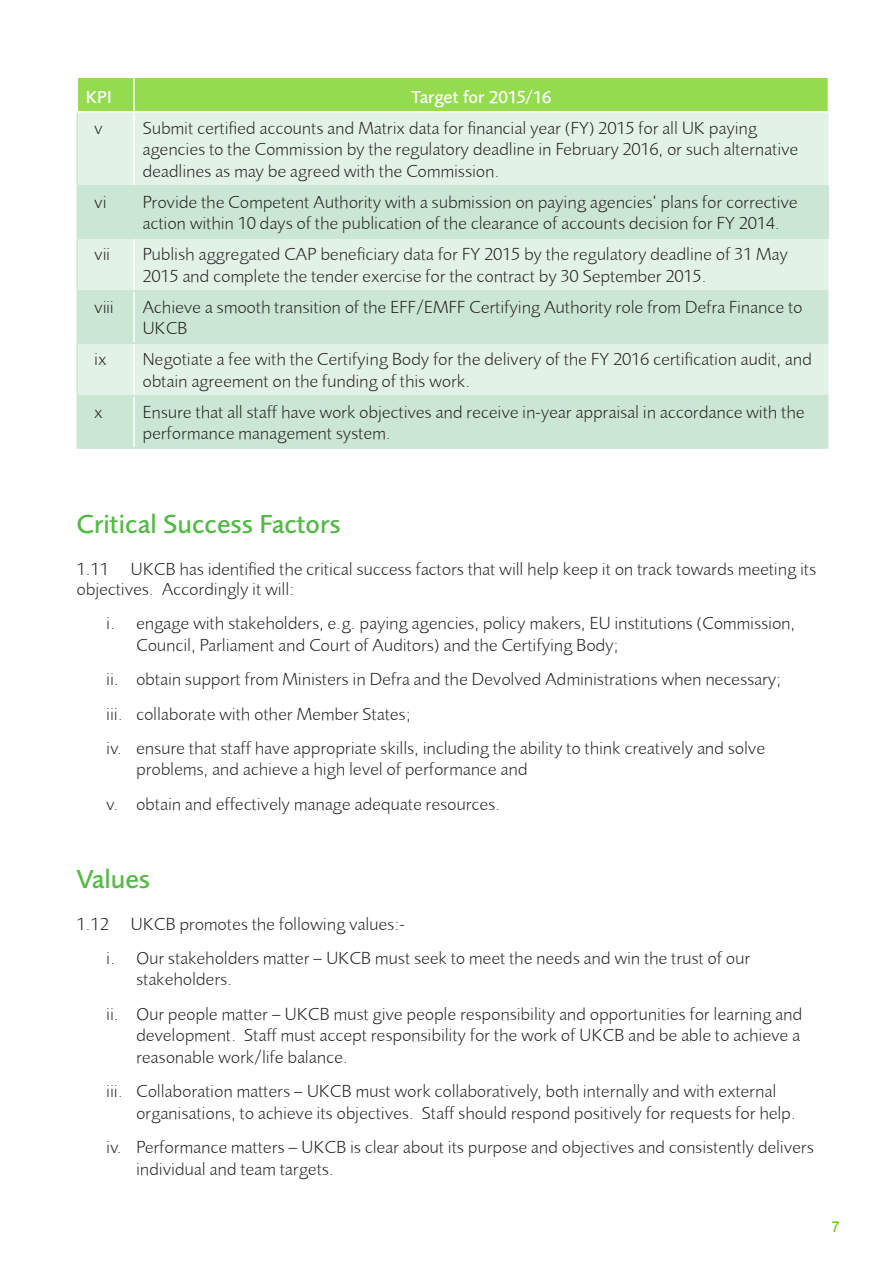
<style>
.page{position:relative;width:893px;height:1263px;background:#fff}
.page>*{position:absolute;margin:0;border:0;box-sizing:border-box;transform-origin:0 0}
.t1{font:500 27px "Foundry Sans";color:#55b948}
.t2{font:300 18px/21.6px "Foundry Sans";color:#231f20}
.t3{font:500 18px "Foundry Sans";letter-spacing:-.005em;color:#fff}
.t4{font:15px "Arial";color:#6c0}
</style>
<div class="page">
<div style="left:78px;top:78px;width:750px;height:33px;background:#94db4d"></div>
<div style="left:78px;top:113px;width:750px;height:72px;background:#e3f2e7"></div>
<svg style="left:78px;top:187px;width:750px;height:260px;background:#d4eada"></svg>
<hr style="left:133px;top:78px;width:2px;height:33px;background:#fff">
<hr style="left:133px;top:113px;width:2px;height:72px;background:#fff">
<hr style="left:133px;top:239px;width:2px;height:51px;background:#fff">
<hr style="left:133px;top:291px;width:2px;height:51px;background:#fff">
<hr style="left:133px;top:344px;width:2px;height:51px;background:#fff">
<hr style="left:133px;top:396px;width:2px;height:51px;background:#fff">
<hr style="left:77px;top:185px;width:57px;height:2px;background:#cbe6d3">
<hr style="left:77px;top:187px;width:1px;height:51px;background:#cbe6d3">
<hr style="left:134px;top:185px;width:695px;height:2px;background:#cbe6d3">
<hr style="left:133px;top:187px;width:2px;height:51px;background:#cbe6d3">
<hr style="left:828px;top:187px;width:1px;height:51px;background:#cbe6d3">
<hr style="left:77px;top:238px;width:57px;height:1px;background:#cbe6d3">
<hr style="left:134px;top:238px;width:695px;height:1px;background:#cbe6d3">
<hr style="left:77px;top:113px;width:1px;height:72px;background:#cbe6d3">
<hr style="left:77px;top:239px;width:1px;height:51px;background:#cbe6d3">
<hr style="left:77px;top:290px;width:57px;height:1px;background:#cbe6d3">
<hr style="left:77px;top:291px;width:1px;height:51px;background:#cbe6d3">
<hr style="left:134px;top:290px;width:694px;height:1px;background:#cbe6d3">
<hr style="left:77px;top:342px;width:57px;height:2px;background:#cbe6d3">
<hr style="left:77px;top:344px;width:1px;height:51px;background:#cbe6d3">
<hr style="left:134px;top:342px;width:694px;height:2px;background:#cbe6d3">
<hr style="left:77px;top:395px;width:57px;height:1px;background:#cbe6d3">
<hr style="left:77px;top:396px;width:1px;height:51px;background:#cbe6d3">
<hr style="left:134px;top:395px;width:694px;height:1px;background:#cbe6d3">
<hr style="left:77px;top:447px;width:57px;height:2px;background:#cbe6d3">
<hr style="left:134px;top:447px;width:694px;height:2px;background:#cbe6d3">
<p class="t3" style="left:86px;top:86px;width:27px">KPI</p>
<p class="t3" style="left:411px;top:86px;width:142px">Target for 2015/16</p>
<p class="t2" style="left:94px;top:117px;width:10px">v</p>
<p class="t2" style="left:142px;top:117px;width:657px">Submit certified accounts and Matrix data for financial year (FY) 2015 for all UK paying agencies to the Commission by the regulatory deadline in February 2016, or such alternative deadlines as may be agreed with the Commission.</p>
<p class="t2" style="left:94px;top:191px;width:14px">vi</p>
<p class="t2" style="left:142px;top:191px;width:657px">Provide the Competent Authority with a submission on paying agencies’ plans for corrective action within 10 days of the publication of the clearance of accounts decision for FY 2014.</p>
<p class="t2" style="left:94px;top:243px;width:17px">vii</p>
<p class="t2" style="left:142px;top:243px;width:647px">Publish aggregated CAP beneficiary data for FY 2015 by the regulatory deadline of 31 May<br>2015 and complete the tender exercise for the contract by 30 September 2015.</p>
<p class="t2" style="left:94px;top:296px;width:21px">viii</p>
<p class="t2" style="left:142px;top:296px;width:661px">Achieve a smooth transition of the EFF/EMFF Certifying Authority role from Defra Finance to<br>UKCB</p>
<p class="t2" style="left:94px;top:348px;width:14px">ix</p>
<p class="t2" style="left:142px;top:348px;width:671px">Negotiate a fee with the Certifying Body for the delivery of the FY 2016 certification audit, and obtain agreement on the funding of this work.</p>
<p class="t2" style="left:94px;top:401px;width:10px">x</p>
<p class="t2" style="left:142px;top:401px;width:664px">Ensure that all staff have work objectives and receive in-year appraisal in accordance with the performance management system.</p>
<h1 class="t1" style="left:77px;top:508px;width:266px">Critical Success Factors</h1>
<p class="t2" style="left:77px;top:558px;width:741px;line-height:20.2px">1.11 UKCB has identified the critical success factors that will help keep it on track towards meeting its objectives. Accordingly it will:</p>
<p class="t2" style="left:136px;top:612px;width:661px;text-indent:-30px">i. engage with stakeholders, e.g. paying agencies, policy makers, EU institutions (Commission,<br>Council, Parliament and Court of Auditors) and the Certifying Body;</p>
<p class="t2" style="left:106px;top:662px;width:676px;line-height:34.3px">ii. obtain support from Ministers in Defra and the Devolved Administrations when necessary; iii. collaborate with other Member States;<br>iv. ensure that staff have appropriate skills, including the ability to think creatively and solve</p>
<p class="t2" style="left:106px;top:752px;width:423px;line-height:34.3px;text-indent:30px">problems, and achieve a high level of performance and v. obtain and effectively manage adequate resources.</p>
<h1 class="t1" style="left:77px;top:863px;width:75px">Values</h1>
<p class="t2" style="left:106px;top:906px;width:645px;line-height:34.3px;text-indent:-30px">1.12 UKCB promotes the following values:-<br>i. Our stakeholders matter – UKCB must seek to meet the needs and win the trust of our</p>
<p class="t2" style="left:106px;top:962px;width:697px;line-height:34.3px;text-indent:30px">stakeholders.<br>ii. Our people matter – UKCB must give people responsibility and opportunities for learning and</p>
<p class="t2" style="left:136px;top:1024px;width:665px">development. Staff must accept responsibility for the work of UKCB and be able to achieve a reasonable work/life balance.</p>
<p class="t2" style="left:136px;top:1080px;width:661px;text-indent:-30px">iii. Collaboration matters – UKCB must work collaboratively, both internally and with external organisations, to achieve its objectives. Staff should respond positively for requests for help.</p>
<p class="t2" style="left:136px;top:1136px;width:679px;text-indent:-30px">iv. Performance matters – UKCB is clear about its purpose and objectives and consistently delivers individual and team targets.</p>
<p class="t4" style="left:832px;top:1217px;width:10px">7</p>
</div>
